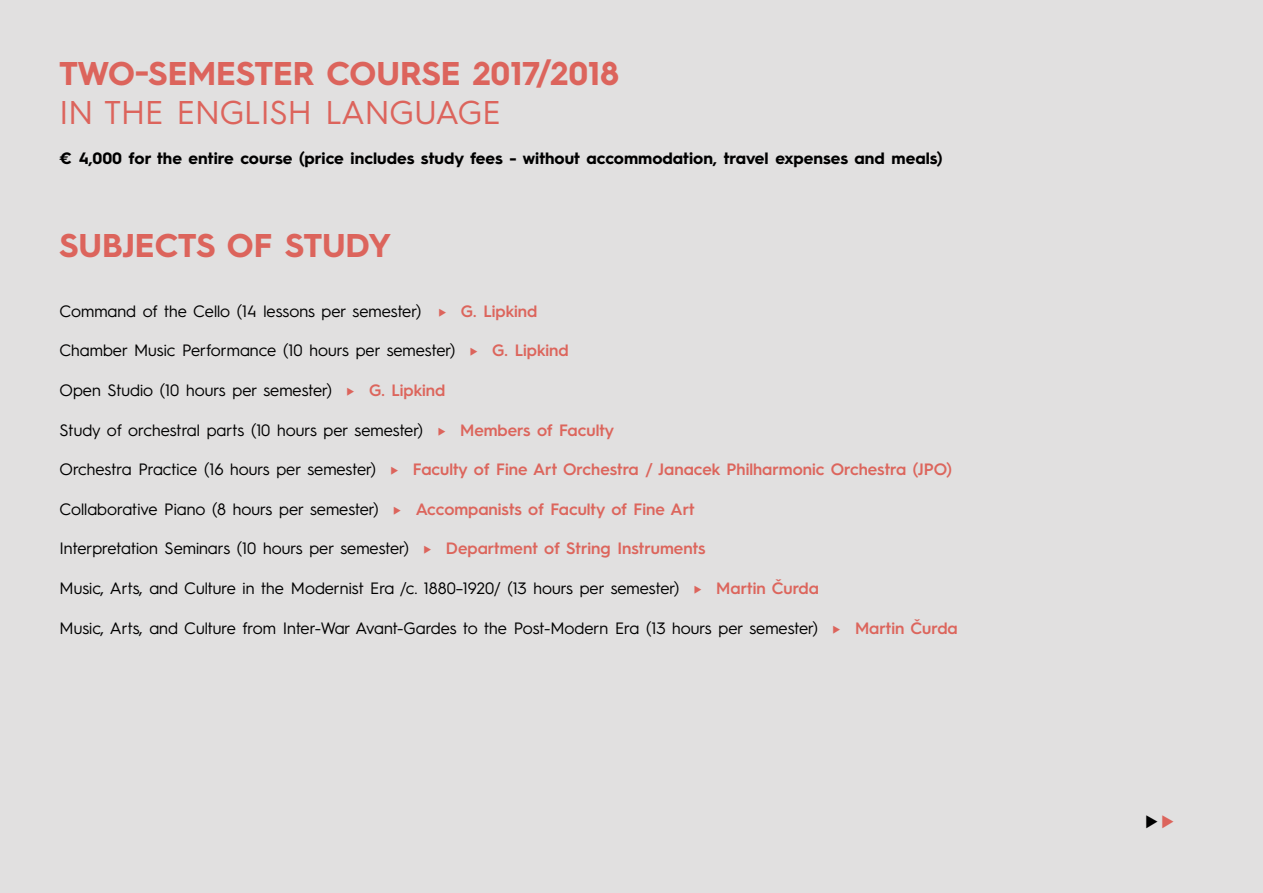
<style>
.page{position:relative;width:1263px;height:893px;background:#e1e0e0}
.page>*{position:absolute;margin:0;border:0;box-sizing:border-box;transform-origin:0 0}
.t1{font:700 33px "Hurme Geometric Sans 3";color:#dc645c}
.t2{font:33px "Hurme Geometric Sans 3";color:#dc645c}
.t3{font:900 27px "Hurme Geometric Sans 3";color:#000}
.t4{font:16.5px "Hurme Geometric Sans 3";color:#000}
.t5{font:600 16.5px "Hurme Geometric Sans 3";color:#dc655c}
.t6{font:700 16.5px "Hurme Geometric Sans 3";color:#000}
.s1{font-weight:900;color:#dc645c}
.s2{font-weight:600;color:#dc655c}
.s3{font-weight:400;color:#000}
.s4{color:#dc645c}
</style>
<div class="page">
<h1 class="t1" style="left:60px;top:50px;width:561px">TWO-SEMESTER COURSE 2017/2018</h1>
<h1 class="t2" style="left:60px;top:90px;width:442px">IN THE ENGLISH LANGUAGE</h1>
<p class="t6" style="left:60px;top:147px;width:884px">€ 4,000 for the entire course (price includes study fees - without accommodation, travel expenses and meals)</p>
<h1 class="t1" style="left:60px;top:223px;width:333px">SUBJECTS OF STUDY</h1>
<p class="t4" style="left:60px;top:299px;width:479px">Command of the Cello (14 lessons per semester) <span class="s1">►</span> <span class="s2">G. Lipkind</span></p>
<p class="t4" style="left:60px;top:339px;width:511px">Chamber Music Performance (10 hours per semester) <span class="s1">►</span> <span class="s2">G. Lipkind</span></p>
<p class="t4" style="left:60px;top:379px;width:387px">Open Studio (10 hours per semester) <span class="s1">►</span> <span class="s2">G. Lipkind</span></p>
<p class="t4" style="left:60px;top:418px;width:556px">Study of orchestral parts (10 hours per semester) <span class="s1">►</span> <span class="s2">Members of Faculty</span></p>
<p class="t5" style="left:60px;top:458px;width:894px"><span class="s3">Orchestra Practice (16 hours per semester)</span> <span class="s1">►</span> Faculty of Fine Art Orchestra / Janacek Philharmonic Orchestra (JPO)</p>
<p class="t4" style="left:60px;top:497px;width:637px">Collaborative Piano (8 hours per semester) <span class="s1">►</span> <span class="s2">Accompanists of Faculty of Fine Art</span></p>
<p class="t4" style="left:60px;top:537px;width:647px">Interpretation Seminars (10 hours per semester) <span class="s1">►</span> <span class="s2">Department of String Instruments</span></p>
<p class="t4" style="left:60px;top:577px;width:761px">Music, Arts, and Culture in the Modernist Era /c. 1880–1920/ (13 hours per semester) <span class="s1">►</span> <span class="s2">Martin Čurda</span></p>
<p class="t4" style="left:60px;top:616px;width:900px">Music, Arts, and Culture from Inter-War Avant-Gardes to the Post-Modern Era (13 hours per semester) <span class="s1">►</span> <span class="s2">Martin Čurda</span></p>
<h2 class="t3" style="left:1143px;top:802px;width:34px">►<span class="s4">►</span></h2>
</div>
